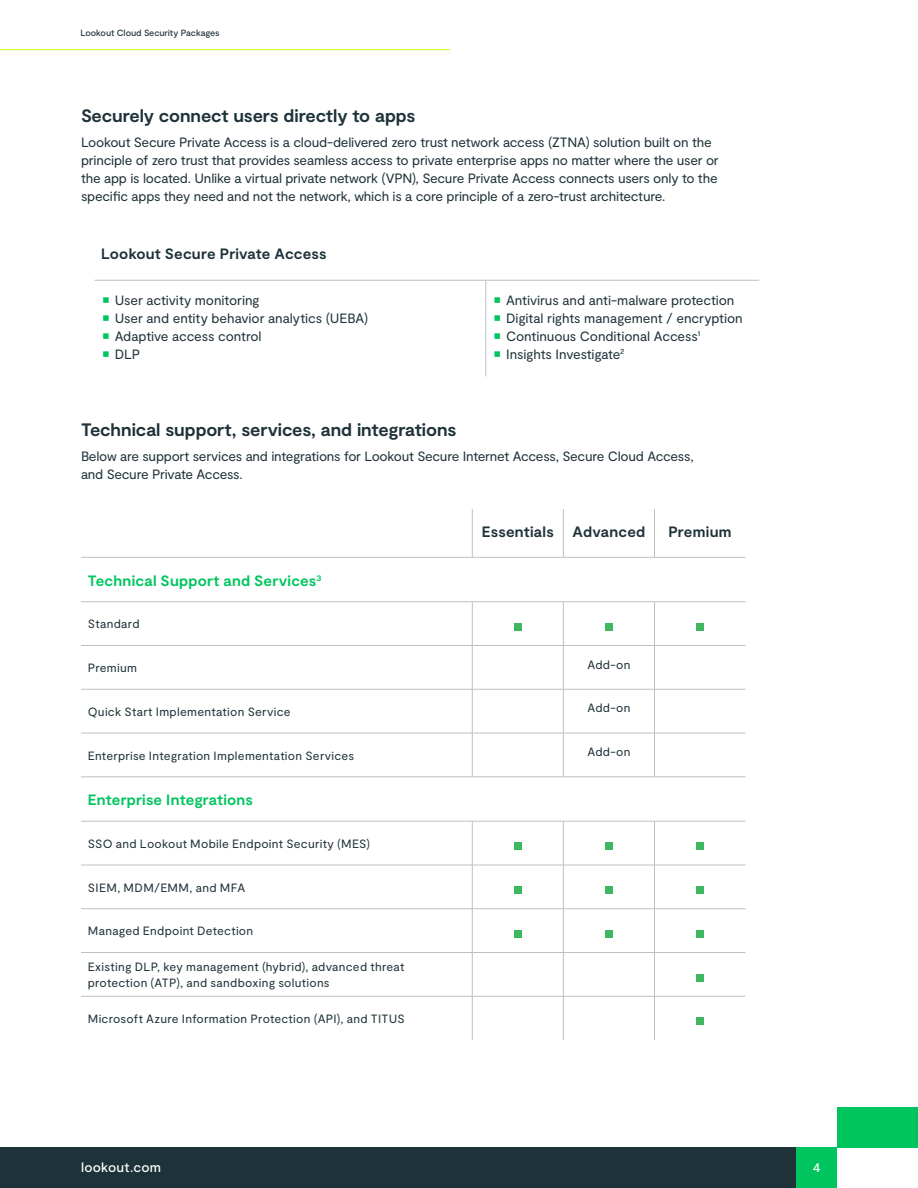
<style>
.page{position:relative;width:918px;height:1188px;background:#fff}
.page>*{position:absolute;margin:0;border:0;box-sizing:border-box;transform-origin:0 0}
.Paragraph_Headline{font:700 18px "Moderat";letter-spacing:-.005em;color:#1e3239}
.Table_Vertical_Title{font:700 15px "Moderat";letter-spacing:.015em;color:#00c55f}
.Table_Headline_Flush{font:700 15px "Moderat";letter-spacing:.01em;color:#1e3239}
.Table_Headline_-_Loo{font:700 15px "Moderat";letter-spacing:.015em;color:#1e3239}
.Body_Copy{font:13.5px/18px "Moderat";letter-spacing:-.015em;color:#1e3239}
.t1{font:500 13.5px "Moderat";letter-spacing:.015em;color:#fff}
.Table_Body_Copy_-_Lo{font:12px/16.5px "Moderat";letter-spacing:.025em;color:#1e3239}
.Resource_Title_-_Loo{font:500 9px "Moderat";letter-spacing:-.01em;color:#1e3239}
</style>
<div class="page">
<hr style="left:0;top:49px;width:450px;height:1px;background:#c8ff00">
<hr style="left:94px;top:280px;width:392px;height:1px;background:#bbc1c3">
<hr style="left:486px;top:280px;width:273px;height:1px;background:#bbc1c3">
<hr style="left:486px;top:280px;width:1px;height:97px;background:#bbc1c3">
<hr style="left:472px;top:509px;width:1px;height:48px;background:#bbc1c3">
<hr style="left:563px;top:509px;width:1px;height:48px;background:#bbc1c3">
<hr style="left:654px;top:509px;width:1px;height:48px;background:#bbc1c3">
<hr style="left:81px;top:557px;width:391px;height:1px;background:#bbc1c3">
<hr style="left:81px;top:601px;width:391px;height:1px;background:#bbc1c3">
<hr style="left:472px;top:557px;width:91px;height:1px;background:#bbc1c3">
<hr style="left:563px;top:557px;width:91px;height:1px;background:#bbc1c3">
<hr style="left:472px;top:601px;width:91px;height:1px;background:#bbc1c3">
<hr style="left:563px;top:601px;width:91px;height:1px;background:#bbc1c3">
<hr style="left:654px;top:557px;width:92px;height:1px;background:#bbc1c3">
<hr style="left:654px;top:601px;width:92px;height:1px;background:#bbc1c3">
<hr style="left:472px;top:602px;width:1px;height:43px;background:#bbc1c3">
<hr style="left:563px;top:602px;width:1px;height:43px;background:#bbc1c3">
<hr style="left:654px;top:602px;width:1px;height:43px;background:#bbc1c3">
<hr style="left:81px;top:645px;width:391px;height:1px;background:#bbc1c3">
<hr style="left:472px;top:645px;width:91px;height:1px;background:#bbc1c3">
<hr style="left:563px;top:645px;width:91px;height:1px;background:#bbc1c3">
<hr style="left:472px;top:646px;width:1px;height:43px;background:#bbc1c3">
<hr style="left:563px;top:646px;width:1px;height:43px;background:#bbc1c3">
<hr style="left:654px;top:646px;width:1px;height:43px;background:#bbc1c3">
<hr style="left:654px;top:645px;width:92px;height:1px;background:#bbc1c3">
<hr style="left:81px;top:689px;width:391px;height:1px;background:#bbc1c3">
<hr style="left:472px;top:689px;width:91px;height:1px;background:#bbc1c3">
<hr style="left:563px;top:689px;width:91px;height:1px;background:#bbc1c3">
<hr style="left:472px;top:689px;width:1px;height:44px;background:#bbc1c3">
<hr style="left:563px;top:689px;width:1px;height:44px;background:#bbc1c3">
<hr style="left:654px;top:689px;width:1px;height:44px;background:#bbc1c3">
<hr style="left:654px;top:689px;width:92px;height:1px;background:#bbc1c3">
<hr style="left:81px;top:733px;width:391px;height:1px;background:#bbc1c3">
<hr style="left:472px;top:733px;width:91px;height:1px;background:#bbc1c3">
<hr style="left:563px;top:733px;width:91px;height:1px;background:#bbc1c3">
<hr style="left:472px;top:733px;width:1px;height:44px;background:#bbc1c3">
<hr style="left:563px;top:733px;width:1px;height:44px;background:#bbc1c3">
<hr style="left:654px;top:733px;width:1px;height:44px;background:#bbc1c3">
<hr style="left:654px;top:733px;width:92px;height:1px;background:#bbc1c3">
<hr style="left:81px;top:777px;width:391px;height:1px;background:#bbc1c3">
<hr style="left:472px;top:777px;width:91px;height:1px;background:#bbc1c3">
<hr style="left:563px;top:777px;width:91px;height:1px;background:#bbc1c3">
<hr style="left:654px;top:777px;width:92px;height:1px;background:#bbc1c3">
<hr style="left:81px;top:821px;width:391px;height:1px;background:#bbc1c3">
<hr style="left:472px;top:821px;width:91px;height:1px;background:#bbc1c3">
<hr style="left:563px;top:821px;width:91px;height:1px;background:#bbc1c3">
<hr style="left:472px;top:821px;width:1px;height:44px;background:#bbc1c3">
<hr style="left:563px;top:821px;width:1px;height:44px;background:#bbc1c3">
<hr style="left:654px;top:821px;width:1px;height:44px;background:#bbc1c3">
<hr style="left:654px;top:821px;width:92px;height:1px;background:#bbc1c3">
<hr style="left:81px;top:865px;width:391px;height:1px;background:#bbc1c3">
<hr style="left:81px;top:952px;width:391px;height:1px;background:#bbc1c3">
<hr style="left:472px;top:865px;width:91px;height:1px;background:#bbc1c3">
<hr style="left:563px;top:865px;width:91px;height:1px;background:#bbc1c3">
<hr style="left:472px;top:952px;width:91px;height:1px;background:#bbc1c3">
<hr style="left:563px;top:952px;width:91px;height:1px;background:#bbc1c3">
<hr style="left:472px;top:865px;width:1px;height:44px;background:#bbc1c3">
<hr style="left:563px;top:865px;width:1px;height:44px;background:#bbc1c3">
<hr style="left:472px;top:953px;width:1px;height:43px;background:#bbc1c3">
<hr style="left:563px;top:953px;width:1px;height:43px;background:#bbc1c3">
<hr style="left:654px;top:865px;width:1px;height:44px;background:#bbc1c3">
<hr style="left:654px;top:953px;width:1px;height:43px;background:#bbc1c3">
<hr style="left:654px;top:865px;width:92px;height:1px;background:#bbc1c3">
<hr style="left:654px;top:952px;width:92px;height:1px;background:#bbc1c3">
<hr style="left:81px;top:908px;width:391px;height:1px;background:#bbc1c3">
<hr style="left:472px;top:908px;width:91px;height:1px;background:#bbc1c3">
<hr style="left:563px;top:908px;width:91px;height:1px;background:#bbc1c3">
<hr style="left:472px;top:909px;width:1px;height:43px;background:#bbc1c3">
<hr style="left:563px;top:909px;width:1px;height:43px;background:#bbc1c3">
<hr style="left:654px;top:909px;width:1px;height:43px;background:#bbc1c3">
<hr style="left:654px;top:908px;width:92px;height:1px;background:#bbc1c3">
<hr style="left:81px;top:996px;width:391px;height:1px;background:#bbc1c3">
<hr style="left:472px;top:996px;width:91px;height:1px;background:#bbc1c3">
<hr style="left:472px;top:996px;width:1px;height:44px;background:#bbc1c3">
<hr style="left:563px;top:996px;width:91px;height:1px;background:#bbc1c3">
<hr style="left:563px;top:996px;width:1px;height:44px;background:#bbc1c3">
<hr style="left:654px;top:996px;width:92px;height:1px;background:#bbc1c3">
<hr style="left:654px;top:996px;width:1px;height:44px;background:#bbc1c3">
<div style="left:514px;top:623px;width:8px;height:8px;background:#3fb760"></div>
<div style="left:605px;top:623px;width:8px;height:8px;background:#3fb760"></div>
<div style="left:696px;top:623px;width:8px;height:8px;background:#3fb760"></div>
<div style="left:514px;top:843px;width:8px;height:7px;background:#3fb760"></div>
<div style="left:605px;top:843px;width:8px;height:7px;background:#3fb760"></div>
<div style="left:696px;top:843px;width:8px;height:7px;background:#3fb760"></div>
<div style="left:514px;top:886px;width:8px;height:8px;background:#3fb760"></div>
<div style="left:605px;top:886px;width:8px;height:8px;background:#3fb760"></div>
<div style="left:696px;top:886px;width:8px;height:8px;background:#3fb760"></div>
<div style="left:514px;top:930px;width:8px;height:8px;background:#3fb760"></div>
<div style="left:605px;top:930px;width:8px;height:8px;background:#3fb760"></div>
<div style="left:696px;top:930px;width:8px;height:8px;background:#3fb760"></div>
<div style="left:696px;top:974px;width:8px;height:7px;background:#3fb760"></div>
<div style="left:696px;top:1018px;width:8px;height:7px;background:#3fb760"></div>
<div style="left:0;top:1148px;width:796px;height:40px;background:#1e3239"></div>
<div style="left:796px;top:1148px;width:41px;height:40px;background:#00c55f"></div>
<div style="left:837px;top:1107px;width:81px;height:41px;background:#00c55f"></div>
<p class="Resource_Title_-_Loo" style="left:80px;top:27px;width:141px">Lookout Cloud Security Packages</p>
<p class="Paragraph_Headline" style="left:81px;top:106px;width:336px">Securely connect users directly to apps</p>
<p class="Body_Copy" style="left:81px;top:134px;width:639px">Lookout Secure Private Access is a cloud-delivered zero trust network access (ZTNA) solution built on the principle of zero trust that provides seamless access to private enterprise apps no matter where the user or the app is located. Unlike a virtual private network (VPN), Secure Private Access connects users only to the specific apps they need and not the network, which is a core principle of a zero-trust architecture.</p>
<p class="Table_Headline_Flush" style="left:101px;top:245px;width:227px">Lookout Secure Private Access</p>
<p class="Body_Copy" style="left:115px;top:291px;width:146px">User activity monitoring</p>
<p class="Body_Copy" style="left:115px;top:309px;width:255px">User and entity behavior analytics (UEBA)</p>
<p class="Body_Copy" style="left:115px;top:327px;width:148px">Adaptive access control</p>
<p class="Body_Copy" style="left:115px;top:345px;width:27px">DLP</p>
<p class="Body_Copy" style="left:506px;top:291px;width:230px">Antivirus and anti-malware protection</p>
<p class="Body_Copy" style="left:506px;top:309px;width:238px">Digital rights management / encryption</p>
<p class="Body_Copy" style="left:506px;top:327px;width:196px">Continuous Conditional Access<sup>1</sup></p>
<p class="Body_Copy" style="left:506px;top:345px;width:120px">Insights Investigate<sup>2</sup></p>
<p class="Paragraph_Headline" style="left:81px;top:420px;width:377px">Technical support, services, and integrations</p>
<p class="Body_Copy" style="left:81px;top:448px;width:614px">Below are support services and integrations for Lookout Secure Internet Access, Secure Cloud Access, and Secure Private Access.</p>
<p class="Table_Headline_-_Loo" style="left:482px;top:523px;width:73px">Essentials</p>
<p class="Table_Headline_-_Loo" style="left:573px;top:523px;width:74px">Advanced</p>
<p class="Table_Headline_-_Loo" style="left:668px;top:523px;width:65px">Premium</p>
<p class="Table_Vertical_Title" style="left:88px;top:572px;width:235px">Technical Support and Services<sup>3</sup></p>
<p class="Table_Body_Copy_-_Lo" style="left:88px;top:616px;width:53px">Standard</p>
<p class="Table_Body_Copy_-_Lo" style="left:88px;top:660px;width:51px">Premium</p>
<p class="Table_Body_Copy_-_Lo" style="left:587px;top:657px;width:45px">Add-on</p>
<p class="Table_Body_Copy_-_Lo" style="left:88px;top:704px;width:204px">Quick Start Implementation Service</p>
<p class="Table_Body_Copy_-_Lo" style="left:587px;top:700px;width:45px">Add-on</p>
<p class="Table_Body_Copy_-_Lo" style="left:88px;top:748px;width:268px">Enterprise Integration Implementation Services</p>
<p class="Table_Body_Copy_-_Lo" style="left:587px;top:744px;width:45px">Add-on</p>
<p class="Table_Vertical_Title" style="left:88px;top:791px;width:167px">Enterprise Integrations</p>
<p class="Table_Body_Copy_-_Lo" style="left:88px;top:836px;width:284px">SSO and Lookout Mobile Endpoint Security (MES)</p>
<p class="Table_Body_Copy_-_Lo" style="left:88px;top:880px;width:159px">SIEM, MDM/EMM, and MFA</p>
<p class="Table_Body_Copy_-_Lo" style="left:88px;top:923px;width:167px">Managed Endpoint Detection</p>
<p class="Table_Body_Copy_-_Lo" style="left:88px;top:959px;width:318px">Existing DLP, key management (hybrid), advanced threat protection (ATP), and sandboxing solutions</p>
<p class="Table_Body_Copy_-_Lo" style="left:88px;top:1011px;width:319px">Microsoft Azure Information Protection (API), and TITUS</p>
<p class="t1" style="left:81px;top:1159px;width:82px">lookout.com</p>
<p class="t1" style="left:813px;top:1159px;width:9px">4</p>
</div>
